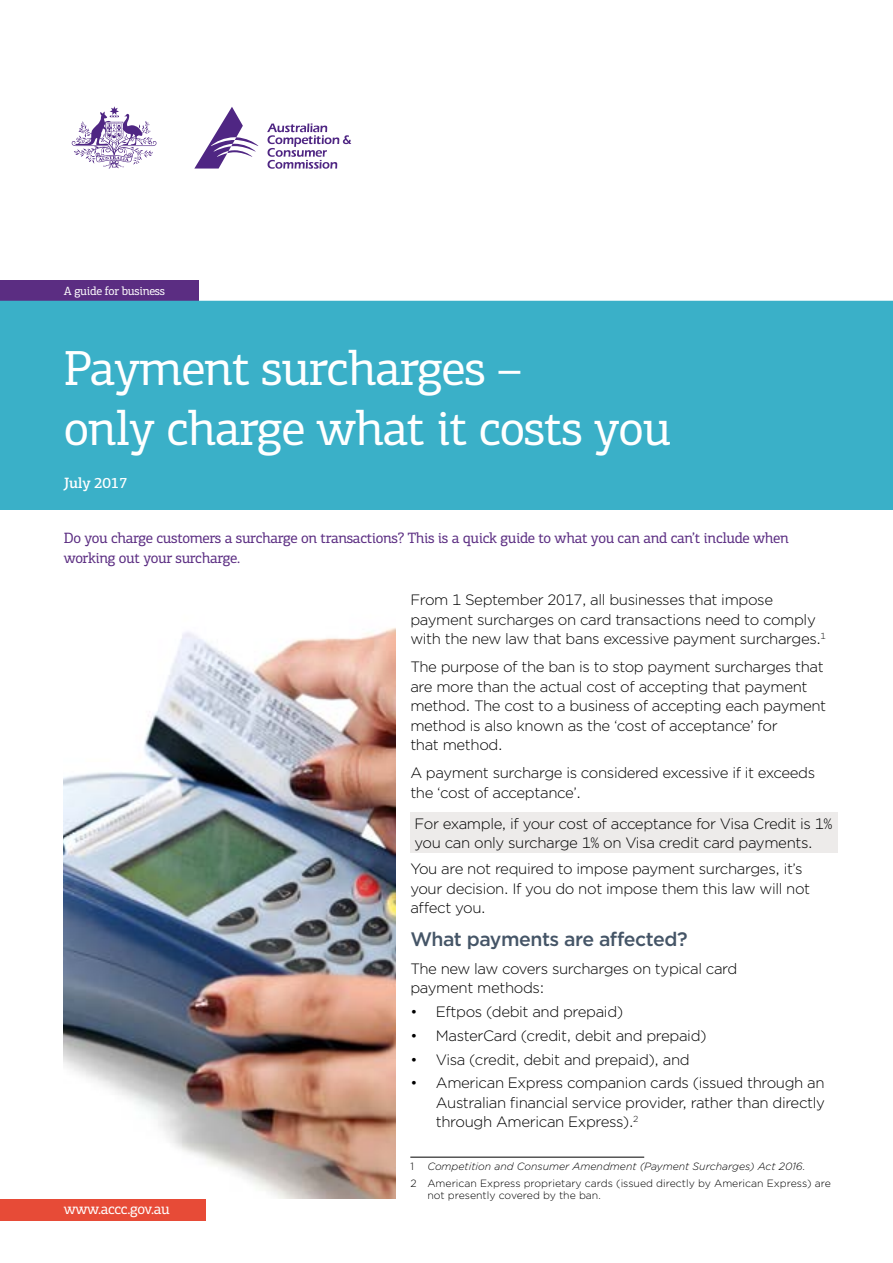
<style>
.page{position:relative;width:893px;height:1263px;background:#fff}
.page>*{position:absolute;margin:0;border:0;box-sizing:border-box;transform-origin:0 0}
.t1{font:49.5px/59.4px "PF Centro Slab Pro";letter-spacing:-.025em;color:#fff}
.t2{font:500 19.5px "Gotham";letter-spacing:-.025em;color:#455567}
.t3{font:300 15px/19.5px "Gotham";letter-spacing:-.025em;color:#000}
.t4{font:15px/19.5px "PF Centro Slab Pro";letter-spacing:-.025em;color:#5b2d82}
.t5{font:15px "PF Centro Slab Pro";letter-spacing:-.025em;color:#fff}
.t6{font:500 15px "PF Centro Slab Pro";letter-spacing:-.025em;color:#fff}
.t7{font:12px "PF Centro Slab Pro";letter-spacing:-.025em;color:#fff}
.t8{font:300 10.5px/16.8px "Gotham";color:#000}
.s1{font-style:italic}
</style>
<div class="page">
<div style="left:0;top:303px;width:893px;height:207px;background:#3ab0c8"></div>
<div style="left:0;top:280px;width:199px;height:22px;background:#5b2d82"></div>
<hr style="left:0;top:301px;width:893px;height:3px;background:#3ab0c8">
<div style="left:0;top:1199px;width:206px;height:21px;background:#e74b37"></div>
<svg style="left:267px;top:123px;width:84px;height:46px"></svg>
<svg style="left:194px;top:107px;width:64px;height:62px"></svg>
<svg style="left:72px;top:106px;width:84px;height:62px"></svg>
<div style="left:410px;top:812px;width:428px;height:40px;background:#edebea"></div>
<hr style="left:410px;top:1157px;width:234px;height:1px;background:#000">
<img style="left:64px;top:628px;width:331px;height:570px">
<p class="t7" style="left:64px;top:284px;width:103px">A guide for business</p>
<h1 class="t1" style="left:64px;top:338px;width:609px">Payment surcharges –<br>only charge what it costs you</h1>
<p class="t6" style="left:64px;top:473px;width:65px">July 2017</p>
<p class="t4" style="left:64px;top:528px;width:727px">Do you charge customers a surcharge on transactions? This is a quick guide to what you can and can’t include when working out your surcharge.</p>
<p class="t3" style="left:410px;top:590px;width:417px">From 1 September 2017, all businesses that impose payment surcharges on card transactions need to comply with the new law that bans excessive payment surcharges.<sup>1</sup></p>
<p class="t3" style="left:410px;top:657px;width:417px">The purpose of the ban is to stop payment surcharges that are more than the actual cost of accepting that payment method. The cost to a business of accepting each payment method is also known as the ‘cost of acceptance’ for<br>that method.</p>
<p class="t3" style="left:410px;top:763px;width:406px">A payment surcharge is considered excessive if it exceeds the ‘cost of acceptance’.</p>
<p class="t3" style="left:415px;top:813px;width:419px">For example, if your cost of acceptance for Visa Credit is 1% you can only surcharge 1% on Visa credit card payments.</p>
<p class="t3" style="left:410px;top:859px;width:401px">You are not required to impose payment surcharges, it’s your decision. If you do not impose them this law will not affect you.</p>
<h2 class="t2" style="left:410px;top:926px;width:279px">What payments are affected?</h2>
<p class="t3" style="left:410px;top:958px;width:329px">The new law covers surcharges on typical card payment methods:</p>
<p class="t3" style="left:410px;top:1001px;width:214px">• Eftpos (debit and prepaid)</p>
<p class="t3" style="left:410px;top:1025px;width:298px">• MasterCard (credit, debit and prepaid)</p>
<p class="t3" style="left:410px;top:1049px;width:281px">• Visa (credit, debit and prepaid), and</p>
<p class="t3" style="left:436px;top:1073px;width:391px;text-align:justify;text-indent:-26px">• American Express companion cards (issued through an Australian financial service provider, rather than directly through American Express).<sup>2</sup></p>
<p class="t8" style="left:410px;top:1157px;width:5px">1</p>
<p class="t8" style="left:410px;top:1157px;width:422px;text-indent:17px"><span class="s1">Competition and Consumer Amendment (Payment Surcharges) Act 2016</span>.<br>2 American Express proprietary cards (issued directly by American Express) are</p>
<p class="t8" style="left:427px;top:1187px;width:175px">not presently covered by the ban.</p>
<p class="t5" style="left:64px;top:1200px;width:108px">www.accc.gov.au</p>
</div>
